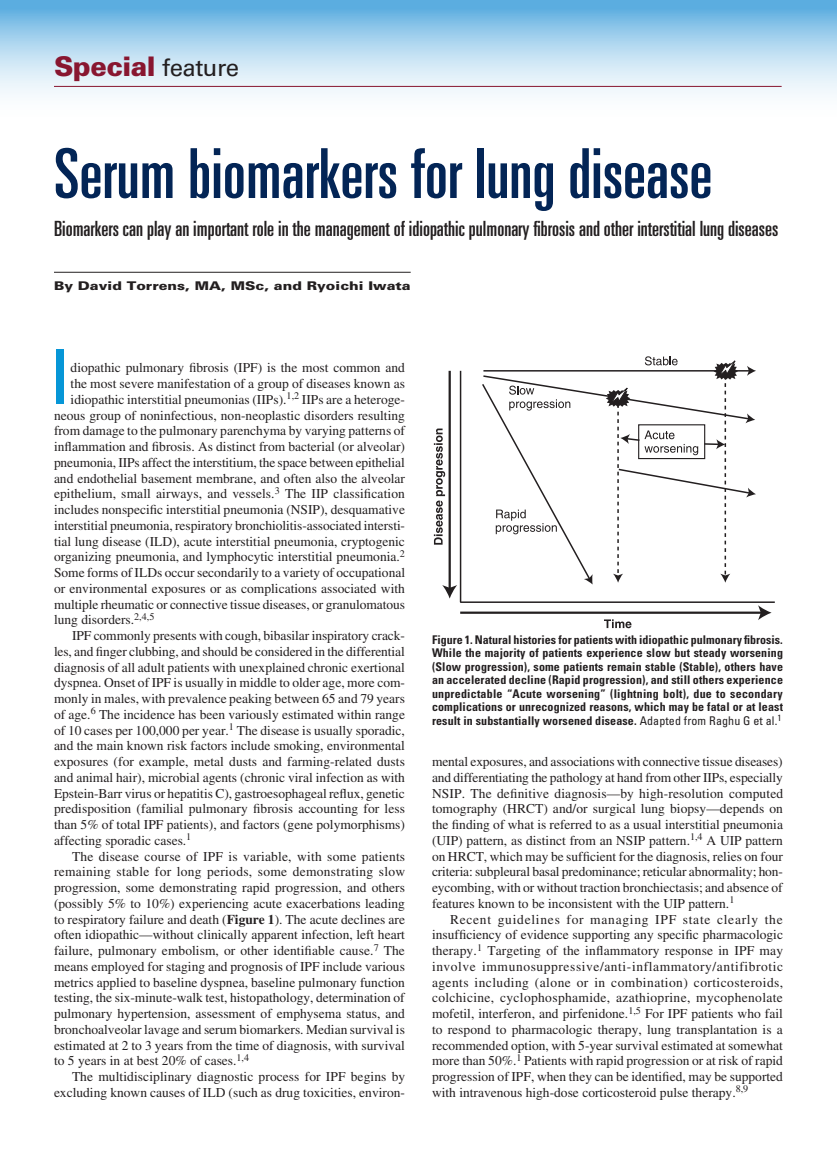
<style>
.page{position:relative;width:837px;height:1161px;background:#fff}
.page>*{position:absolute;margin:0;border:0;box-sizing:border-box;transform-origin:0 0}
.DROPCAP{font:ultra-condensed 76.2px "Univers";color:#0696d7}
.HEADLINE{font:ultra-condensed 69px "Univers";color:#032556}
.BAR-LEFT{font:900 27px "Univers";letter-spacing:-.02em;color:#881630}
.Deck{font:ultra-condensed 21px "Univers LT Std";color:#231f20}
.BODY{font:13.5px/15.8px "Times";color:#231f20;text-align:justify}
.DROPCAP-2{font:13.5px "Times";color:#231f20}
.t1{font:700 condensed 12px/13.5px "Univers LT Std";letter-spacing:.01em;color:#231f20;text-align:justify}
.BYLINE{font:900 12px "Univers";color:#231f20;scale:1.2 1}
.s1{font-weight:400;font-size:24px;color:#231f20}
.s2{font-weight:700}
.s3{font-weight:400}
</style>
<div class="page">
<svg style="left:0;top:0;width:837px;height:95px;background:#aed6ef"></svg>
<hr style="left:54px;top:86px;width:728px;height:1px;background:#881630">
<hr style="left:54px;top:272px;width:357px;height:1px;background:#231f20">
<hr style="left:460px;top:371px;width:1px;height:231px;background:#231f20">
<hr style="left:460px;top:601px;width:315px;height:2px;background:#231f20">
<hr style="left:449px;top:371px;width:2px;height:218px;background:#231f20">
<svg style="left:442px;top:585px;width:15px;height:14px"></svg>
<hr style="left:460px;top:612px;width:302px;height:2px;background:#231f20">
<svg style="left:758px;top:605px;width:14px;height:15px"></svg>
<svg style="left:482px;top:356px;width:274px;height:229px"></svg>
<svg style="left:434px;top:429px;width:11px;height:116px"></svg>
<svg style="left:604px;top:619px;width:27px;height:9px"></svg>
<p class="BAR-LEFT" style="left:54px;top:49px;width:187px">Special <span class="s1">feature</span></p>
<p class="HEADLINE" style="left:54px;top:134px;width:660px">Serum biomarkers for lung disease</p>
<p class="Deck" style="left:54px;top:217px;width:726px">Biomarkers can play an important role in the management of idiopathic pulmonary fibrosis and other interstitial lung diseases</p>
<p class="BYLINE" style="left:54px;top:278px;width:299px">By David Torrens, MA, MSc, and Ryoichi Iwata</p>
<p class="DROPCAP" style="left:54px;top:334px;width:14px">I</p>
<p class="DROPCAP-2" style="left:71px;top:360px;width:336px">diopathic pulmonary fibrosis (IPF) is the most common and</p>
<p class="DROPCAP-2" style="left:71px;top:376px;width:336px">the most severe manifestation of a group of diseases known as</p>
<p class="DROPCAP-2" style="left:71px;top:392px;width:336px">idiopathic interstitial pneumonias (IIPs).<sup>1,2</sup> IIPs are a heteroge-</p>
<p class="DROPCAP-2" style="left:54px;top:408px;width:352px">neous group of noninfectious, non-neoplastic disorders resulting</p>
<p class="DROPCAP-2" style="left:54px;top:423px;width:353px">from damage to the pulmonary parenchyma by varying patterns of</p>
<p class="DROPCAP-2" style="left:54px;top:439px;width:352px">inflammation and fibrosis. As distinct from bacterial (or alveolar)</p>
<p class="DROPCAP-2" style="left:54px;top:455px;width:352px">pneumonia, IIPs affect the interstitium, the space between epithelial</p>
<p class="DROPCAP-2" style="left:54px;top:471px;width:353px">and endothelial basement membrane, and often also the alveolar</p>
<p class="DROPCAP-2" style="left:54px;top:486px;width:353px">epithelium, small airways, and vessels.<sup>3</sup> The IIP classification</p>
<p class="DROPCAP-2" style="left:54px;top:502px;width:352px">includes nonspecific interstitial pneumonia (NSIP), desquamative</p>
<p class="DROPCAP-2" style="left:54px;top:518px;width:353px">interstitial pneumonia, respiratory bronchiolitis-associated intersti-</p>
<p class="DROPCAP-2" style="left:54px;top:534px;width:352px">tial lung disease (ILD), acute interstitial pneumonia, cryptogenic</p>
<p class="DROPCAP-2" style="left:54px;top:549px;width:352px">organizing pneumonia, and lymphocytic interstitial pneumonia.<sup>2</sup></p>
<p class="DROPCAP-2" style="left:54px;top:565px;width:353px">Some forms of ILDs occur secondarily to a variety of occupational</p>
<p class="DROPCAP-2" style="left:54px;top:581px;width:352px">or environmental exposures or as complications associated with</p>
<p class="DROPCAP-2" style="left:54px;top:597px;width:352px">multiple rheumatic or connective tissue diseases, or granulomatous</p>
<p class="DROPCAP-2" style="left:54px;top:612px;width:102px">lung disorders.<sup>2,4,5</sup></p>
<p class="BODY" style="left:54px;top:628px;width:353px;text-indent:18px">IPF commonly presents with cough, bibasilar inspiratory crack&shy;les, and finger clubbing, and should be considered in the differential diagnosis of all adult patients with unexplained chronic exertional dyspnea. Onset of IPF is usually in middle to older age, more com&shy;monly in males, with prevalence peaking between 65 and 79 years of age.<sup>6</sup> The incidence has been variously estimated within range of 10 cases per 100,000 per year.<sup>1</sup> The disease is usually sporadic, and the main known risk factors include smoking, environmental exposures (for example, metal dusts and farming-related dusts and animal hair), microbial agents (chronic viral infection as with Epstein-Barr virus or hepatitis C), gastroesophageal reflux, genetic predisposition (familial pulmonary fibrosis accounting for less than 5% of total IPF patients), and factors (gene polymorphisms) affecting sporadic cases.<sup>1</sup></p>
<p class="BODY" style="left:54px;top:848px;width:353px;text-indent:18px">The disease course of IPF is variable, with some patients remaining stable for long periods, some demonstrating slow progression, some demonstrating rapid progression, and others (possibly 5% to 10%) experiencing acute exacerbations leading to respiratory failure and death (<span class="s2">Figure 1</span>). The acute declines are often idiopathic—without clinically apparent infection, left heart failure, pulmonary embolism, or other identifiable cause.<sup>7</sup> The means employed for staging and prognosis of IPF include various metrics applied to baseline dyspnea, baseline pulmonary function testing, the six-minute-walk test, histopathology, determination of pulmonary hypertension, assessment of emphysema status, and bronchoalveolar lavage and serum biomarkers. Median survival is estimated at 2 to 3 years from the time of diagnosis, with survival to 5 years in at best 20% of cases.<sup>1,4</sup></p>
<p class="BODY" style="left:54px;top:1069px;width:353px;text-align:right">The multidisciplinary diagnostic process for IPF begins by excluding known causes of ILD (such as drug toxicities, environ-</p>
<p class="t1" style="left:432px;top:633px;width:353px">Figure 1. Natural histories for patients with idiopathic pulmonary fibrosis.<br>While the majority of patients experience slow but steady worsening (Slow progression), some patients remain stable (Stable), others have an accelerated decline (Rapid progression), and still others experience unpredictable “Acute worsening” (lightning bolt), due to secondary complications or unrecognized reasons, which may be fatal or at least result in substantially worsened disease. <span class="s3">Adapted from Raghu G et al.</span><sup>1</sup></p>
<p class="BODY" style="left:432px;top:754px;width:353px">mental exposures, and associations with connective tissue diseases) and differentiating the pathology at hand from other IIPs, especially NSIP. The definitive diagnosis—by high-resolution computed tomography (HRCT) and/or surgical lung biopsy—depends on the finding of what is referred to as a usual interstitial pneumonia (UIP) pattern, as distinct from an NSIP pattern.<sup>1,4</sup> A UIP pattern on HRCT, which may be sufficient for the diagnosis, relies on four criteria: subpleural basal predominance; reticular abnormality; hon&shy;eycombing, with or without traction bronchiectasis; and absence of features known to be inconsistent with the UIP pattern.<sup>1</sup></p>
<p class="BODY" style="left:432px;top:911px;width:353px;text-indent:18px">Recent guidelines for managing IPF state clearly the insufficiency of evidence supporting any specific pharmacologic therapy.<sup>1</sup> Targeting of the inflammatory response in IPF may involve immunosuppressive/anti-inflammatory/antifibrotic agents including (alone or in combination) corticosteroids, colchicine, cyclophosphamide, azathioprine, mycophenolate mofetil, interferon, and pirfenidone.<sup>1,5</sup> For IPF patients who fail to respond to pharmacologic therapy, lung transplantation is a recommended option, with 5-year survival estimated at somewhat more than 50%.<sup>1</sup> Patients with rapid progression or at risk of rapid progression of IPF, when they can be identified, may be supported with intravenous high-dose corticosteroid pulse therapy.<sup>8,9</sup></p>
</div>
